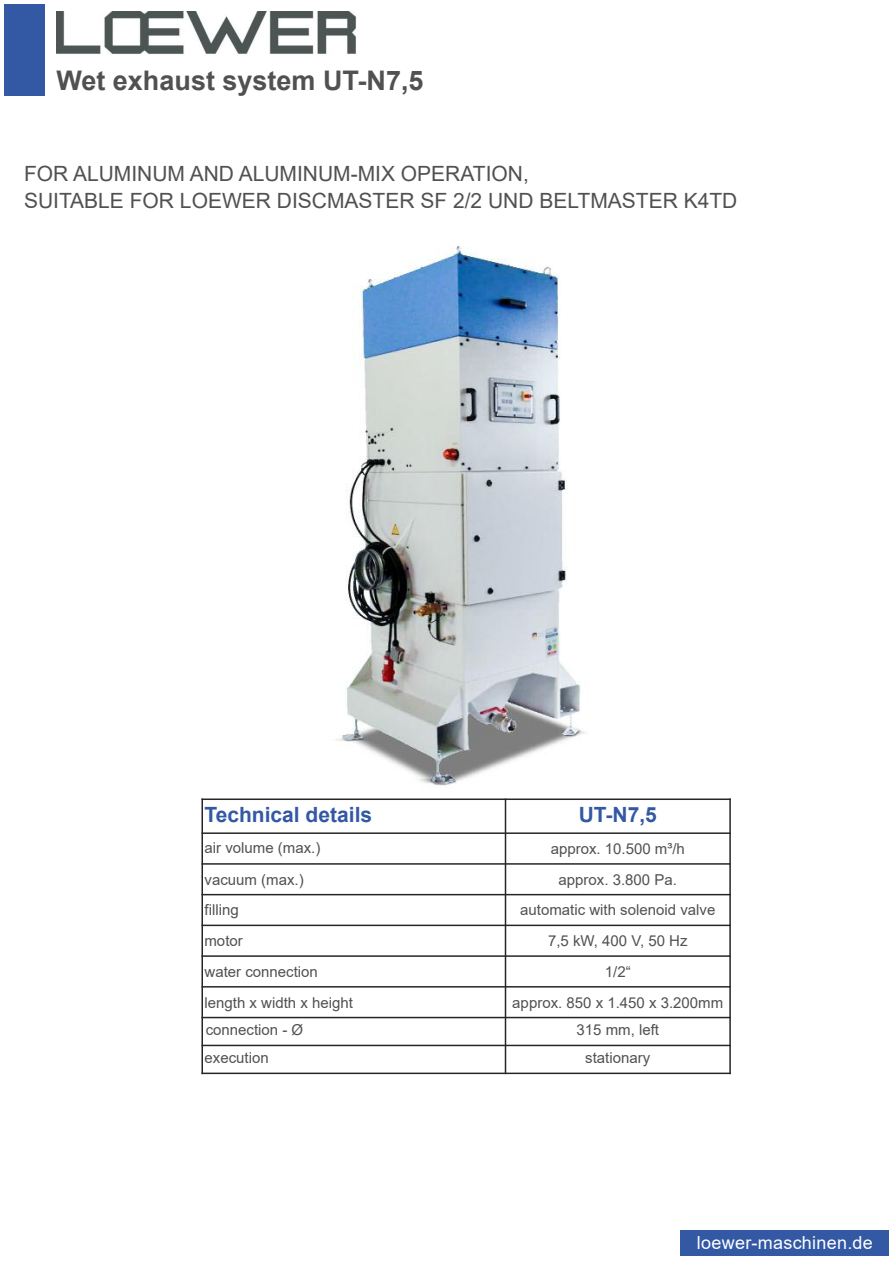
<style>
.page{position:relative;width:893px;height:1263px;background:#fff}
.page>*{position:absolute;margin:0;border:0;box-sizing:border-box;transform-origin:0 0}
.t1{font:700 27px "Arial";color:#525152}
.t2{font:21px/27px "Arial";color:#525152}
.t3{font:700 21px "Arial";color:#3358a4}
.t4{font:18px "Arial";letter-spacing:.015em;color:#fff}
.t5{font:15px "Arial";color:#525152}
</style>
<div class="page">
<div style="left:4px;top:4px;width:41px;height:91px;background:#3358a4"></div>
<img style="left:57px;top:12px;width:300px;height:43px">
<img style="left:336px;top:246px;width:249px;height:540px">
<div style="left:680px;top:1230px;width:209px;height:25px;background:#3358a4"></div>
<hr style="left:201px;top:798px;width:2px;height:276px;background:#272627">
<hr style="left:505px;top:798px;width:1px;height:276px;background:#272627">
<hr style="left:729px;top:798px;width:2px;height:276px;background:#272627">
<hr style="left:201px;top:798px;width:530px;height:2px;background:#272627">
<hr style="left:201px;top:832px;width:530px;height:2px;background:#272627">
<hr style="left:201px;top:863px;width:530px;height:2px;background:#272627">
<hr style="left:201px;top:894px;width:530px;height:1px;background:#272627">
<hr style="left:201px;top:925px;width:530px;height:1px;background:#272627">
<hr style="left:201px;top:955px;width:530px;height:2px;background:#272627">
<hr style="left:201px;top:986px;width:530px;height:1px;background:#272627">
<hr style="left:201px;top:1017px;width:530px;height:1px;background:#272627">
<hr style="left:201px;top:1045px;width:530px;height:1px;background:#272627">
<hr style="left:201px;top:1072px;width:530px;height:2px;background:#272627">
<h1 class="t1" style="left:56px;top:65px;width:369px">Wet exhaust system UT-N7,5</h1>
<h2 class="t2" style="left:24px;top:160px;width:715px">FOR ALUMINUM AND ALUMINUM-MIX OPERATION,<br>SUITABLE FOR LOEWER DISCMASTER SF 2/2 UND BELTMASTER K4TD</h2>
<h2 class="t3" style="left:204px;top:803px;width:169px">Technical details</h2>
<h2 class="t3" style="left:579px;top:803px;width:80px">UT-N7,5</h2>
<p class="t5" style="left:204px;top:839px;width:117px">air volume (max.)</p>
<p class="t5" style="left:551px;top:840px;width:136px">approx. 10.500 m³/h</p>
<p class="t5" style="left:204px;top:871px;width:101px">vacuum (max.)</p>
<p class="t5" style="left:559px;top:871px;width:120px">approx. 3.800 Pa.</p>
<p class="t5" style="left:204px;top:902px;width:36px">filling</p>
<p class="t5" style="left:520px;top:902px;width:197px">automatic with solenoid valve</p>
<p class="t5" style="left:204px;top:932px;width:40px">motor</p>
<p class="t5" style="left:548px;top:932px;width:141px">7,5 kW, 400 V, 50 Hz</p>
<p class="t5" style="left:204px;top:963px;width:115px">water connection</p>
<p class="t5" style="left:605px;top:963px;width:27px">1/2“</p>
<p class="t5" style="left:204px;top:994px;width:150px">length x width x height</p>
<p class="t5" style="left:512px;top:994px;width:212px">approx. 850 x 1.450 x 3.200mm</p>
<p class="t5" style="left:206px;top:1022px;width:99px">connection - Ø</p>
<p class="t5" style="left:576px;top:1022px;width:84px">315 mm, left</p>
<p class="t5" style="left:204px;top:1050px;width:66px">execution</p>
<p class="t5" style="left:585px;top:1050px;width:67px">stationary</p>
<p class="t4" style="left:697px;top:1232px;width:177px">loewer-maschinen.de</p>
</div>
